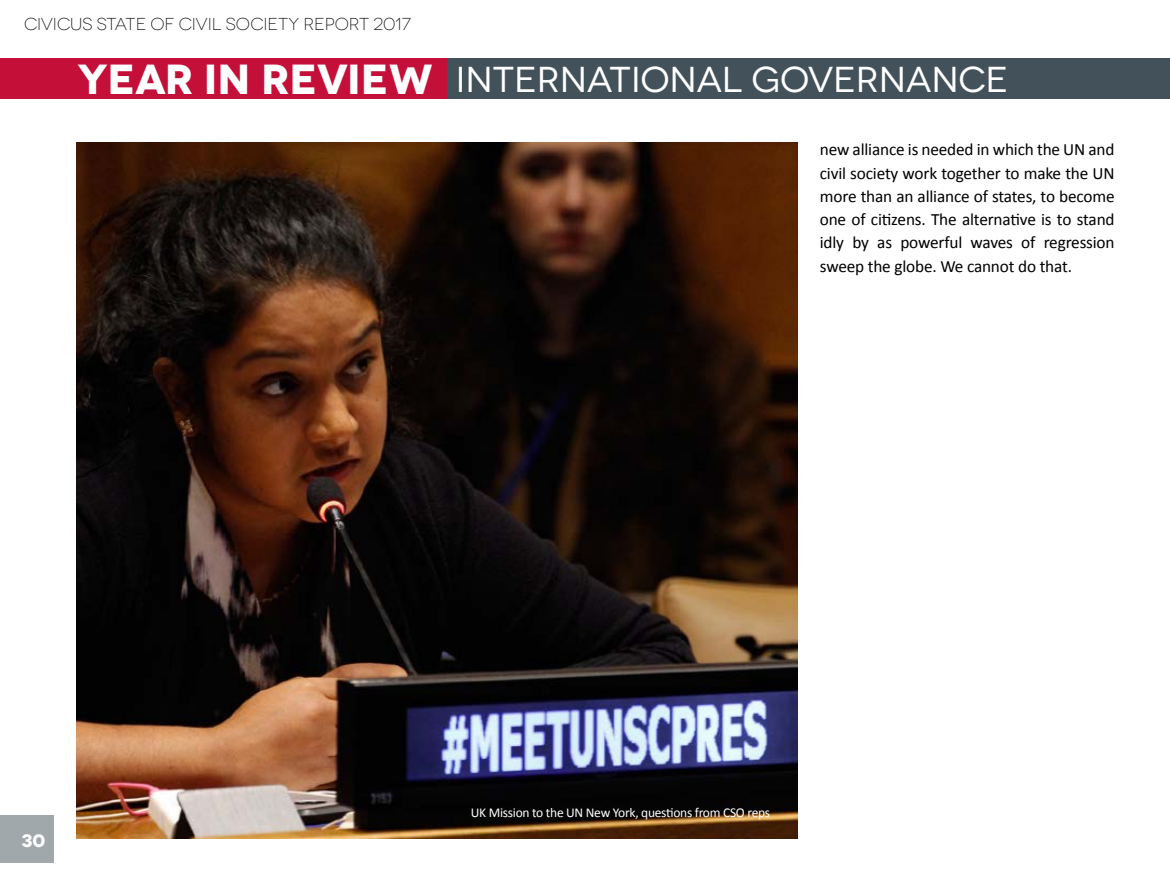
<style>
.page{position:relative;width:1170px;height:893px;background:#fff}
.page>*{position:absolute;margin:0;border:0;box-sizing:border-box;transform-origin:0 0}
.t1{font:36px "Novecentowide";letter-spacing:-.005em;color:#fff}
.t2{font:700 18px "Novecentowide";color:#fff}
.t3{font:17.25px/23.2px "Calibri";letter-spacing:-.01em;color:#000;text-align:justify}
.t4{font:300 17.25px "Novecentowide";letter-spacing:-.005em;color:#000}
.t5{font:13.5px "Calibri";letter-spacing:-.02em;color:#fff}
.s1{font-weight:700;font-size:42px}
</style>
<div class="page">
<div style="left:0;top:815px;width:54px;height:47px;background:#a1a8ac"></div>
<div style="left:0;top:59px;width:446px;height:40px;background:#c41039"></div>
<div style="left:446px;top:59px;width:723px;height:40px;background:#43525a"></div>
<img style="left:77px;top:142px;width:720px;height:697px">
<p class="t4" style="left:24px;top:14px;width:388px">CIVICUS STATE OF CIVIL SOCIETY REPORT 2017</p>
<h1 class="t1" style="left:78px;top:59px;width:932px"><span class="s1">YEAR IN REVIEW</span> INTERNATIONAL GOVERNANCE</h1>
<p class="t2" style="left:22px;top:829px;width:25px">30</p>
<p class="t3" style="left:819px;top:138px;width:296px">new alliance is needed in which the UN and civil society work together to make the UN more than an alliance of states, to become one of citizens. The alternative is to stand idly by as powerful waves of regression sweep the globe. We cannot do that.</p>
<p class="t5" style="left:471px;top:804px;width:301px">UK Mission to the UN New York, questions from CSO reps</p>
</div>
